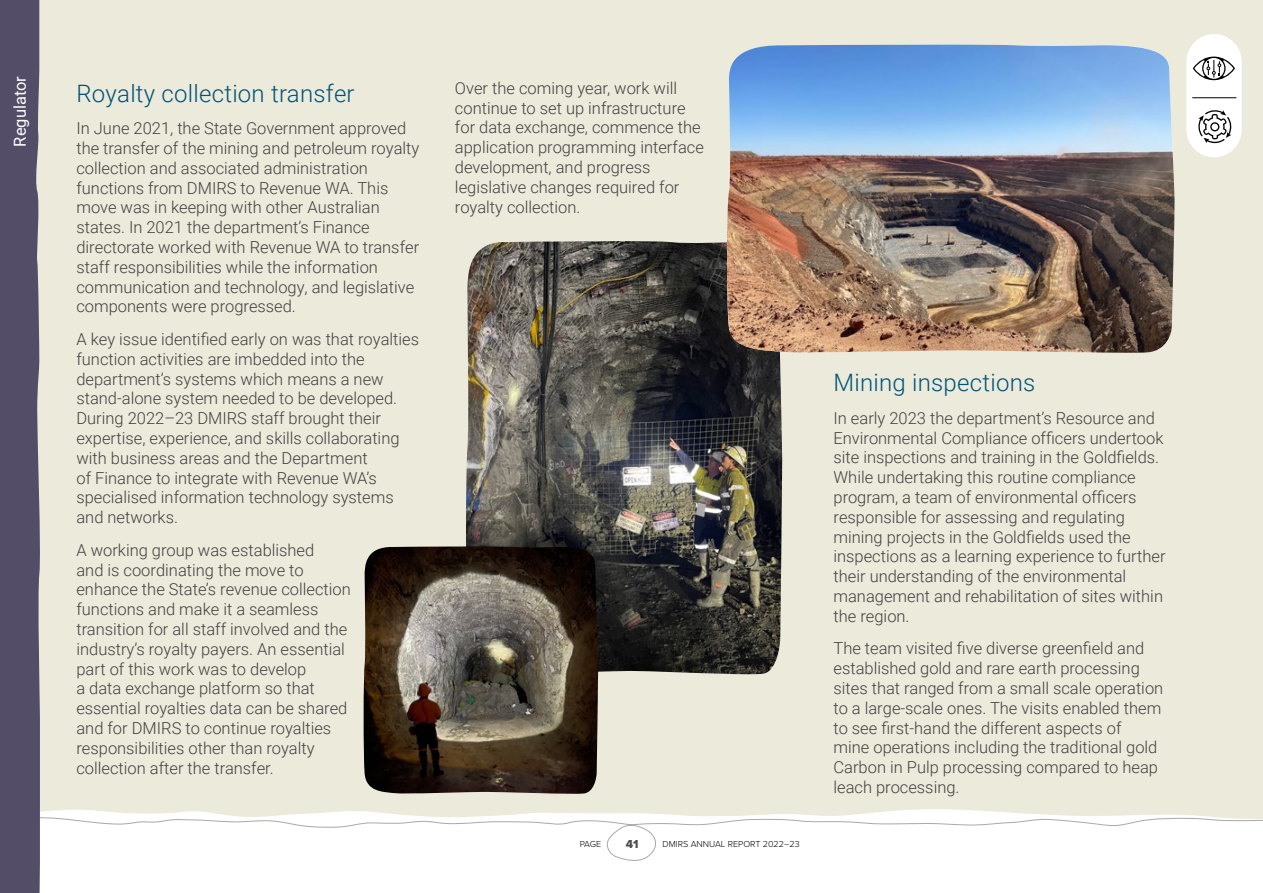
<style>
.page{position:relative;width:1263px;height:893px;background:#fff}
.page>*{position:absolute;margin:0;border:0;box-sizing:border-box;transform-origin:0 0}
.H2_Dk_Blue{font:300 24px "Roboto";letter-spacing:.01em;color:#00547a}
.Body_Text_11pt{font:300 16.5px/19.8px "Roboto";color:#414042}
.Body_Text_11pt-2{font:16.5px "Roboto";color:#fff}
.t1{font:12px "Proxima Nova Extrabld";color:#4d4d4f}
.t2{font:300 9px "Proxima Nova";color:#000}
</style>
<div class="page">
<div style="left:41px;top:0;width:1222px;height:814px;background:#eceada"></div>
<svg style="left:41px;top:814px;width:1222px;height:47px"></svg>
<div style="left:0;top:0;width:41px;height:893px;background:#534d67"></div>
<img style="left:465px;top:241px;width:317px;height:433px">
<img style="left:363px;top:546px;width:235px;height:249px">
<img style="left:726px;top:45px;width:449px;height:309px">
<div style="left:1186px;top:34px;width:56px;height:123px;background:#fff;border-radius:28px"></div>
<svg style="left:1193px;top:56px;width:42px;height:25px"></svg>
<svg style="left:1194px;top:110px;width:42px;height:43px"></svg>
<hr style="left:1192px;top:97px;width:44px;height:1px;background:#000">
<p class="Body_Text_11pt-2" style="left:8px;top:147px;width:72px;rotate:-90deg">Regulator</p>
<p class="H2_Dk_Blue" style="left:76px;top:76px;width:280px">Royalty collection transfer</p>
<p class="Body_Text_11pt" style="left:76px;top:118px;width:344px">In June 2021, the State Government approved the transfer of the mining and petroleum royalty collection and associated administration functions from DMIRS to Revenue WA. This move was in keeping with other Australian states. In 2021 the department’s Finance directorate worked with Revenue WA to transfer staff responsibilities while the information communication and technology, and legislative components were progressed.</p>
<p class="Body_Text_11pt" style="left:76px;top:329px;width:344px">A key issue identified early on was that royalties function activities are imbedded into the department’s systems which means a new stand-alone system needed to be developed.<br>During 2022–23 DMIRS staff brought their expertise, experience, and skills collaborating with business areas and the Department<br>of Finance to integrate with Revenue WA’s specialised information technology systems and networks.</p>
<p class="Body_Text_11pt" style="left:76px;top:539px;width:276px">A working group was established<br>and is coordinating the move to enhance the State’s revenue collection functions and make it a seamless transition for all staff involved and the industry’s royalty payers. An essential part of this work was to develop<br>a data exchange platform so that essential royalties data can be shared and for DMIRS to continue royalties responsibilities other than royalty collection after the transfer.</p>
<p class="Body_Text_11pt" style="left:455px;top:77px;width:250px">Over the coming year, work will continue to set up infrastructure for data exchange, commence the application programming interface development, and progress legislative changes required for royalty collection.</p>
<p class="t2" style="left:580px;top:837px;width:23px">PAGE</p>
<p class="t1" style="left:626px;top:835px;width:14px">41</p>
<p class="t2" style="left:662px;top:837px;width:139px">DMIRS ANNUAL REPORT 2022–23</p>
<p class="H2_Dk_Blue" style="left:833px;top:366px;width:203px">Mining inspections</p>
<p class="Body_Text_11pt" style="left:833px;top:407px;width:334px">In early 2023 the department’s Resource and Environmental Compliance officers undertook site inspections and training in the Goldfields.<br>While undertaking this routine compliance program, a team of environmental officers responsible for assessing and regulating mining projects in the Goldfields used the inspections as a learning experience to further their understanding of the environmental management and rehabilitation of sites within the region.</p>
<p class="Body_Text_11pt" style="left:833px;top:638px;width:331px">The team visited five diverse greenfield and established gold and rare earth processing sites that ranged from a small scale operation to a large-scale ones. The visits enabled them to see first-hand the different aspects of<br>mine operations including the traditional gold Carbon in Pulp processing compared to heap leach processing.</p>
</div>
